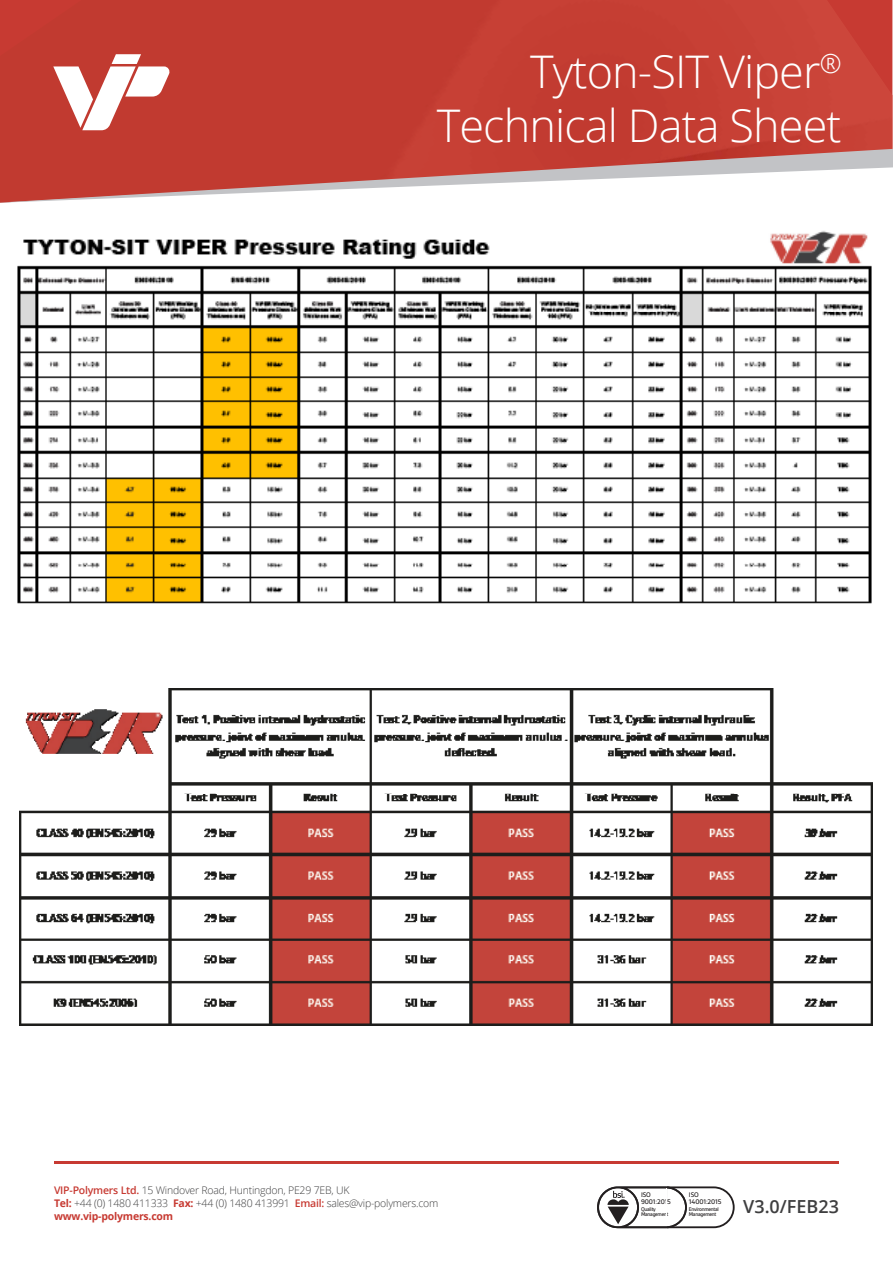
<style>
.page{position:relative;width:893px;height:1263px;background:#fff}
.page>*{position:absolute;margin:0;border:0;box-sizing:border-box;transform-origin:0 0}
.t1{font:300 45px "Open Sans";letter-spacing:-.02em;color:#fff}
.t2{font:600 18px "Open Sans";color:#3e3e3f}
.t3{font:300 10.5px/12.6px "Open Sans";letter-spacing:-.02em;color:#3e3e3f}
.t4{font:500 7.2px/7.2px "Gesta";letter-spacing:-.02em;color:#231f20}
.t5{font:500 5.7px/5.7px "Gesta";letter-spacing:-.05em;color:#231f20}
.s1{font-weight:600;color:#c73a32}
.s2{font-weight:700;color:#c73a32}
</style>
<div class="page">
<hr style="left:54px;top:1161px;width:785px;height:2px;background:#c73a32">
<img style="left:0;top:0;width:892px;height:148px">
<svg style="left:0;top:148px;width:893px;height:55px"></svg>
<svg style="left:597px;top:1186px;width:138px;height:42px"></svg>
<hr style="left:667px;top:1188px;width:1px;height:38px;background:#fff">
<svg style="left:53px;top:54px;width:118px;height:76px"></svg>
<img style="left:17px;top:230px;width:855px;height:374px">
<img style="left:20px;top:688px;width:852px;height:337px">
<p class="t1" style="left:530px;top:41px;width:313px">Tyton-SIT Viper<sup>®</sup></p>
<p class="t1" style="left:437px;top:95px;width:406px">Technical Data Sheet</p>
<p class="t3" style="left:54px;top:1184px;width:386px"><span class="s1">VIP-Polymers Ltd.</span> 15 Windover Road, Huntingdon, PE29 7EB, UK<br><span class="s2">Tel:</span> +44 (0) 1480 411333 <span class="s2">Fax:</span> +44 (0) 1480 413991 <span class="s1">Email:</span> sales@vip-polymers.com <span class="s2">www.vip-polymers.com</span></p>
<p class="t4" style="left:641px;top:1191px;width:31px">ISO<br>9001:2015</p>
<p class="t5" style="left:641px;top:1206px;width:29px">Quality<br>Management</p>
<p class="t4" style="left:689px;top:1191px;width:34px">ISO<br>14001:2015</p>
<p class="t5" style="left:689px;top:1206px;width:31px">Environmental<br>Management</p>
<h2 class="t2" style="left:743px;top:1194px;width:97px">V3.0/FEB23</h2>
</div>
